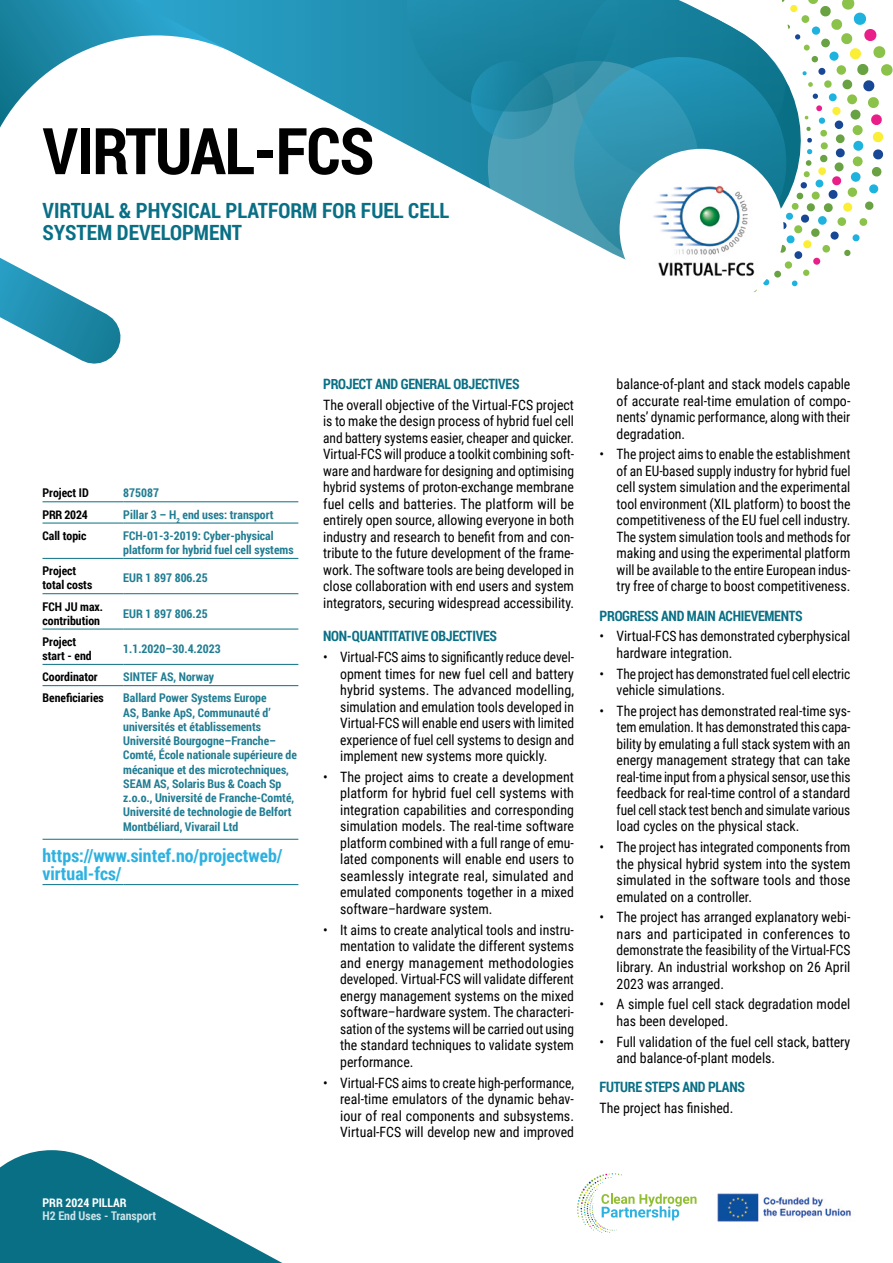
<style>
.page{position:relative;width:893px;height:1263px;background:#fff}
.page>*{position:absolute;margin:0;border:0;box-sizing:border-box;transform-origin:0 0}
.Title_factsheet{font:700 64.5px "Roboto Condensed";letter-spacing:-.02em;color:#000}
.Title-Baseline{font:700 21px/22.5px "Roboto Condensed";color:#096f85}
.website{font:700 18px/18px "Roboto Condensed";color:#2db1e0}
.TEXT{font:14.25px/16.5px "Roboto Condensed";color:#000;text-align:justify}
.Subtitle-H3{font:700 14.25px "Roboto Condensed";letter-spacing:-.02em;color:#096f85}
.ID{font:700 12px/14.2px "Roboto Condensed";color:#217d92}
.ID-2{font:700 12px/14.2px "Roboto Condensed";color:#000}
.t1{font:700 12px "Roboto Condensed";color:#cee2e7}
.t2{font:700 12px "Roboto Condensed";color:#fff}
</style>
<div class="page">
<svg style="left:0;top:1150px;width:282px;height:113px"></svg>
<svg style="left:577px;top:1173px;width:119px;height:60px"></svg>
<img style="left:717px;top:1193px;width:134px;height:29px">
<svg style="left:165px;top:0;width:233px;height:140px"></svg>
<svg style="left:398px;top:0;width:495px;height:293px"></svg>
<svg style="left:0;top:0;width:165px;height:364px"></svg>
<div style="left:620px;top:149px;width:164px;height:161px;background:#fff;border-radius:50%"></div>
<img style="left:653px;top:185px;width:102px;height:92px">
<hr style="left:43px;top:501px;width:80px;height:1px;background:#096f85">
<hr style="left:123px;top:501px;width:175px;height:1px;background:#096f85">
<hr style="left:43px;top:523px;width:80px;height:1px;background:#096f85">
<hr style="left:123px;top:523px;width:175px;height:1px;background:#096f85">
<hr style="left:43px;top:558px;width:80px;height:1px;background:#096f85">
<hr style="left:123px;top:558px;width:175px;height:1px;background:#096f85">
<hr style="left:43px;top:593px;width:80px;height:1px;background:#096f85">
<hr style="left:123px;top:593px;width:175px;height:1px;background:#096f85">
<hr style="left:43px;top:629px;width:80px;height:1px;background:#096f85">
<hr style="left:123px;top:629px;width:175px;height:1px;background:#096f85">
<hr style="left:43px;top:664px;width:80px;height:1px;background:#096f85">
<hr style="left:123px;top:664px;width:175px;height:1px;background:#096f85">
<hr style="left:43px;top:685px;width:80px;height:1px;background:#096f85">
<hr style="left:123px;top:685px;width:175px;height:1px;background:#096f85">
<hr style="left:43px;top:839px;width:80px;height:1px;background:#096f85">
<hr style="left:123px;top:839px;width:175px;height:1px;background:#096f85">
<hr style="left:43px;top:884px;width:80px;height:1px;background:#096f85">
<hr style="left:123px;top:884px;width:175px;height:1px;background:#096f85">
<h1 class="Title_factsheet" style="left:43px;top:106px;width:333px">VIRTUAL-FCS</h1>
<h2 class="Title-Baseline" style="left:43px;top:198px;width:408px">VIRTUAL &amp; PHYSICAL PLATFORM FOR FUEL CELL<br>SYSTEM DEVELOPMENT</h2>
<p class="ID-2" style="left:43px;top:485px;width:48px">Project ID</p>
<p class="ID" style="left:123px;top:485px;width:37px">875087</p>
<p class="ID-2" style="left:43px;top:507px;width:47px">PRR 2024</p>
<p class="ID" style="left:123px;top:507px;width:152px">Pillar 3 – H<sub>2</sub> end uses: transport</p>
<p class="ID-2" style="left:43px;top:528px;width:45px">Call topic</p>
<p class="ID" style="left:123px;top:528px;width:172px">FCH-01-3-2019: Cyber-physical platform for hybrid fuel cell systems</p>
<p class="ID-2" style="left:43px;top:563px;width:51px">Project total costs</p>
<p class="ID" style="left:123px;top:570px;width:86px">EUR 1 897 806.25</p>
<p class="ID-2" style="left:43px;top:599px;width:62px">FCH JU max. contribution</p>
<p class="ID" style="left:123px;top:606px;width:86px">EUR 1 897 806.25</p>
<p class="ID-2" style="left:43px;top:634px;width:51px">Project start - end</p>
<p class="ID" style="left:123px;top:641px;width:99px">1.1.2020–30.4.2023</p>
<p class="ID-2" style="left:43px;top:669px;width:57px">Coordinator</p>
<p class="ID" style="left:123px;top:669px;width:92px">SINTEF AS, Norway</p>
<p class="ID-2" style="left:43px;top:691px;width:63px">Beneficiaries</p>
<p class="ID" style="left:123px;top:691px;width:175px">Ballard Power Systems Europe<br>AS, Banke ApS, Communauté d’ universités et établissements<br>Université Bourgogne–Franche–<br>Comté, École nationale supérieure de mécanique et des microtechniques,<br>SEAM AS, Solaris Bus &amp; Coach Sp z.o.o., Université de Franche-Comté,<br>Université de technologie de Belfort<br>Montbéliard, Vivarail Ltd</p>
<p class="website" style="left:43px;top:846px;width:241px">https://www.sintef.no/projectweb/ virtual-fcs/</p>
<p class="t2" style="left:43px;top:1194px;width:86px">PRR 2024 PILLAR</p>
<p class="t1" style="left:43px;top:1208px;width:115px">H2 End Uses - Transport</p>
<h3 class="Subtitle-H3" style="left:323px;top:374px;width:198px">PROJECT AND GENERAL OBJECTIVES</h3>
<p class="TEXT" style="left:323px;top:396px;width:252px">The overall objective of the Virtual-FCS project is to make the design process of hybrid fuel cell and battery systems easier, cheaper and quicker.<br>Virtual-FCS will produce a toolkit combining soft&shy;ware and hardware for designing and optimising hybrid systems of proton-exchange membrane fuel cells and batteries. The platform will be entirely open source, allowing everyone in both industry and research to benefit from and con&shy;tribute to the future development of the frame&shy;work. The software tools are being developed in close collaboration with end users and system integrators, securing widespread accessibility.</p>
<h3 class="Subtitle-H3" style="left:323px;top:626px;width:175px">NON-QUANTITATIVE OBJECTIVES</h3>
<p class="TEXT" style="left:340px;top:648px;width:235px;text-indent:-17px">• Virtual-FCS aims to significantly reduce devel&shy;opment times for new fuel cell and battery hybrid systems. The advanced modelling, simulation and emulation tools developed in Virtual-FCS will enable end users with limited experience of fuel cell systems to design and implement new systems more quickly.</p>
<p class="TEXT" style="left:340px;top:768px;width:235px;text-indent:-17px">• The project aims to create a development platform for hybrid fuel cell systems with integration capabilities and corresponding simulation models. The real-time software platform combined with a full range of emu&shy;lated components will enable end users to seamlessly integrate real, simulated and emulated components together in a mixed software–hardware system.</p>
<p class="TEXT" style="left:340px;top:921px;width:235px;text-indent:-17px">• It aims to create analytical tools and instru&shy;mentation to validate the different systems and energy management methodologies developed. Virtual-FCS will validate different energy management systems on the mixed software–hardware system. The characteri&shy;sation of the systems will be carried out using the standard techniques to validate system performance.</p>
<p class="TEXT" style="left:340px;top:1074px;width:235px;text-indent:-17px">• Virtual-FCS aims to create high-performance, real-time emulators of the dynamic behav&shy;iour of real components and subsystems.<br>Virtual-FCS will develop new and improved</p>
<p class="TEXT" style="left:617px;top:375px;width:235px">balance-of-plant and stack models capable of accurate real-time emulation of compo&shy;nents’ dynamic performance, along with their degradation.</p>
<p class="TEXT" style="left:617px;top:446px;width:235px;text-indent:-17px">• The project aims to enable the establishment of an EU-based supply industry for hybrid fuel cell system simulation and the experimental tool environment (XIL platform) to boost the competitiveness of the EU fuel cell industry.<br>The system simulation tools and methods for making and using the experimental platform will be available to the entire European indus&shy;try free of charge to boost competitiveness.</p>
<h3 class="Subtitle-H3" style="left:600px;top:606px;width:204px">PROGRESS AND MAIN ACHIEVEMENTS</h3>
<p class="TEXT" style="left:617px;top:628px;width:235px;text-indent:-17px">• Virtual-FCS has demonstrated cyberphysical hardware integration.</p>
<p class="TEXT" style="left:617px;top:665px;width:235px;text-indent:-17px">• The project has demonstrated fuel cell electric vehicle simulations.</p>
<p class="TEXT" style="left:617px;top:702px;width:235px;text-indent:-17px">• The project has demonstrated real-time sys&shy;tem emulation. It has demonstrated this capa&shy;bility by emulating a full stack system with an energy management strategy that can take real-time input from a physical sensor, use this feedback for real-time control of a standard fuel cell stack test bench and simulate various load cycles on the physical stack.</p>
<p class="TEXT" style="left:617px;top:838px;width:235px;text-indent:-17px">• The project has integrated components from the physical hybrid system into the system simulated in the software tools and those emulated on a controller.</p>
<p class="TEXT" style="left:617px;top:909px;width:235px;text-indent:-17px">• The project has arranged explanatory webi&shy;nars and participated in conferences to demonstrate the feasibility of the Virtual-FCS library. An industrial workshop on 26 April 2023 was arranged.</p>
<p class="TEXT" style="left:617px;top:995px;width:235px;text-indent:-17px">• A simple fuel cell stack degradation model has been developed.</p>
<p class="TEXT" style="left:617px;top:1033px;width:235px;text-indent:-17px">• Full validation of the fuel cell stack, battery and balance-of-plant models.</p>
<h3 class="Subtitle-H3" style="left:600px;top:1077px;width:147px">FUTURE STEPS AND PLANS</h3>
<p class="TEXT" style="left:600px;top:1099px;width:135px">The project has finished.</p>
</div>
